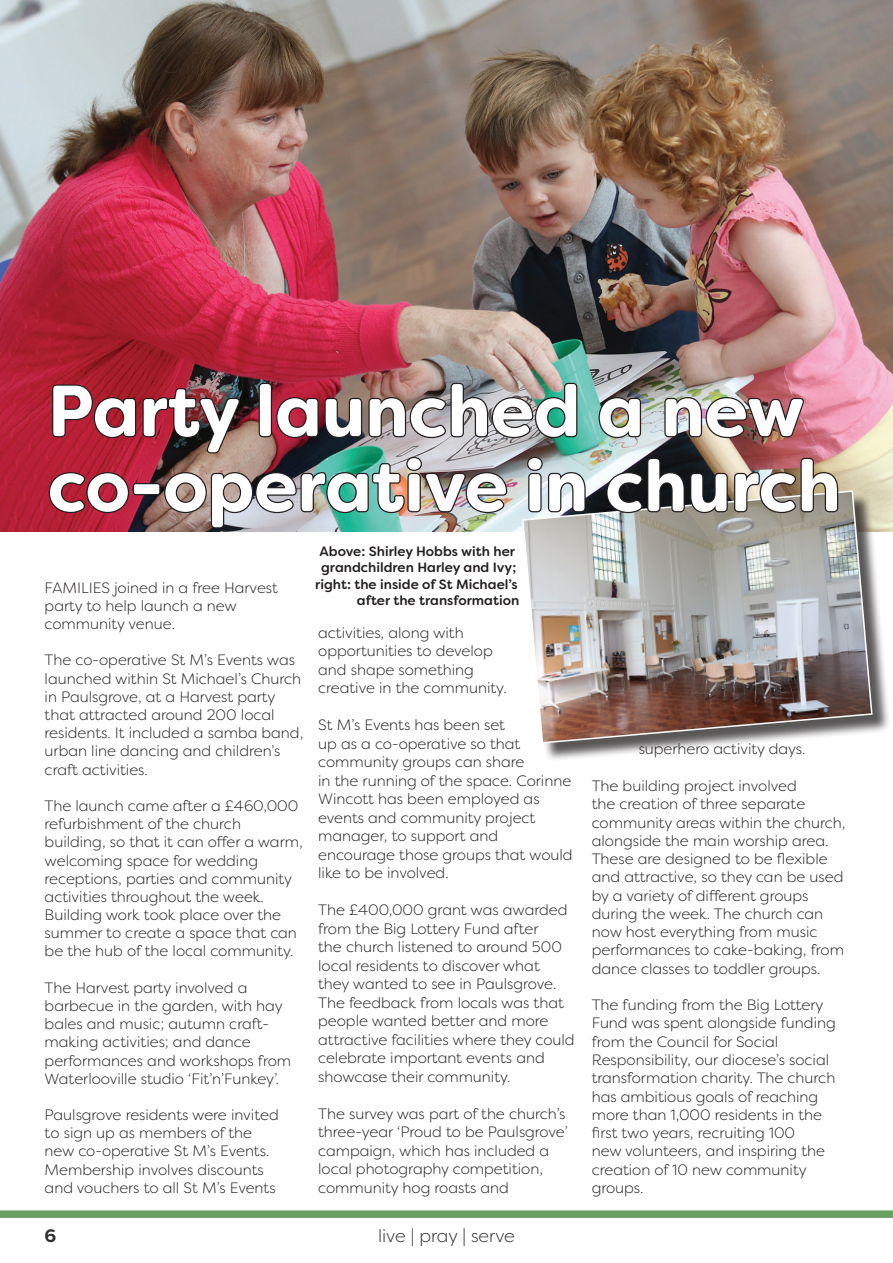
<style>
.page{position:relative;width:893px;height:1263px;background:#fff}
.page>*{position:absolute;margin:0;border:0;box-sizing:border-box;transform-origin:0 0}
.t1{font:700 72px "Filson Soft";color:#fff}
.t2{font:300 18px "Filson Soft";color:#312f30}
.t3{font:700 18px "Filson Soft";color:#312f30}
.t4{font:300 15px/18.1px "Filson Soft";color:#231f20}
.t5{font:500 13.5px "Filson Soft";color:#231f20}
</style>
<div class="page">
<img style="left:0;top:0;width:893px;height:531px">
<div style="left:0;top:1210px;width:893px;height:8px;background:#6aa262"></div>
<div style="left:525px;top:493px;width:366px;height:268px;background:#231f20;opacity:.75"></div>
<img style="left:525px;top:489px;width:348px;height:255px">
<img style="left:597px;top:396px;width:45px;height:43px">
<img style="left:663px;top:396px;width:143px;height:43px">
<img style="left:47px;top:382px;width:540px;height:163px">
<svg style="left:605px;top:457px;width:234px;height:57px;background:#675d56"></svg>
<p class="t1" style="left:48px;top:364px;width:758px">Party launched a new</p>
<p class="t1" style="left:48px;top:439px;width:794px">co-operative in church</p>
<p class="t4" style="left:45px;top:578px;width:235px">FAMILIES joined in a free Harvest party to help launch a new community venue.</p>
<p class="t4" style="left:45px;top:651px;width:260px">The co-operative St M’s Events was launched within St Michael’s Church in Paulsgrove, at a Harvest party that attracted around 200 local residents. It included a samba band, urban line dancing and children’s craft activities.</p>
<p class="t4" style="left:45px;top:796px;width:260px">The launch came after a £460,000 refurbishment of the church building, so that it can offer a warm, welcoming space for wedding receptions, parties and community activities throughout the week.<br>Building work took place over the summer to create a space that can be the hub of the local community.</p>
<p class="t4" style="left:45px;top:978px;width:248px">The Harvest party involved a barbecue in the garden, with hay bales and music; autumn craft&shy;making activities; and dance performances and workshops from<br>Waterlooville studio ‘Fit’n’Funkey’.</p>
<p class="t4" style="left:45px;top:1106px;width:236px">Paulsgrove residents were invited to sign up as members of the new co-operative St M’s Events.<br>Membership involves discounts and vouchers to all St M’s Events</p>
<p class="t5" style="left:320px;top:543px;width:197px">Above: Shirley Hobbs with her</p>
<p class="t5" style="left:321px;top:559px;width:197px">grandchildren Harley and Ivy;</p>
<p class="t5" style="left:315px;top:575px;width:204px">right: the inside of St Michael’s</p>
<p class="t5" style="left:357px;top:591px;width:164px">after the transformation</p>
<p class="t4" style="left:318px;top:623px;width:190px">activities, along with opportunities to develop and shape something creative in the community.</p>
<p class="t4" style="left:318px;top:716px;width:256px">St M’s Events has been set<br>up as a co-operative so that community groups can share<br>in the running of the space. Corinne<br>Wincott has been employed as events and community project manager, to support and encourage those groups that would like to be involved.</p>
<p class="t4" style="left:318px;top:901px;width:258px">The £400,000 grant was awarded from the Big Lottery Fund after<br>the church listened to around 500 local residents to discover what they wanted to see in Paulsgrove.<br>The feedback from locals was that people wanted better and more attractive facilities where they could celebrate important events and showcase their community.</p>
<p class="t4" style="left:318px;top:1104px;width:251px">The survey was part of the church’s three-year ‘Proud to be Paulsgrove’ campaign, which has included a local photography competition, community hog roasts and</p>
<p class="t3" style="left:45px;top:1224px;width:13px">6</p>
<p class="t2" style="left:378px;top:1224px;width:138px">live | pray | serve</p>
<p class="t4" style="left:639px;top:740px;width:168px">superhero activity days.</p>
<p class="t4" style="left:592px;top:776px;width:255px">The building project involved<br>the creation of three separate community areas within the church, alongside the main worship area.<br>These are designed to be flexible and attractive, so they can be used by a variety of different groups during the week. The church can now host everything from music performances to cake-baking, from dance classes to toddler groups.</p>
<p class="t4" style="left:592px;top:996px;width:246px">The funding from the Big Lottery<br>Fund was spent alongside funding from the Council for Social<br>Responsibility, our diocese’s social transformation charity. The church has ambitious goals of reaching more than 1,000 residents in the first two years, recruiting 100<br>new volunteers, and inspiring the creation of 10 new community groups.</p>
</div>
